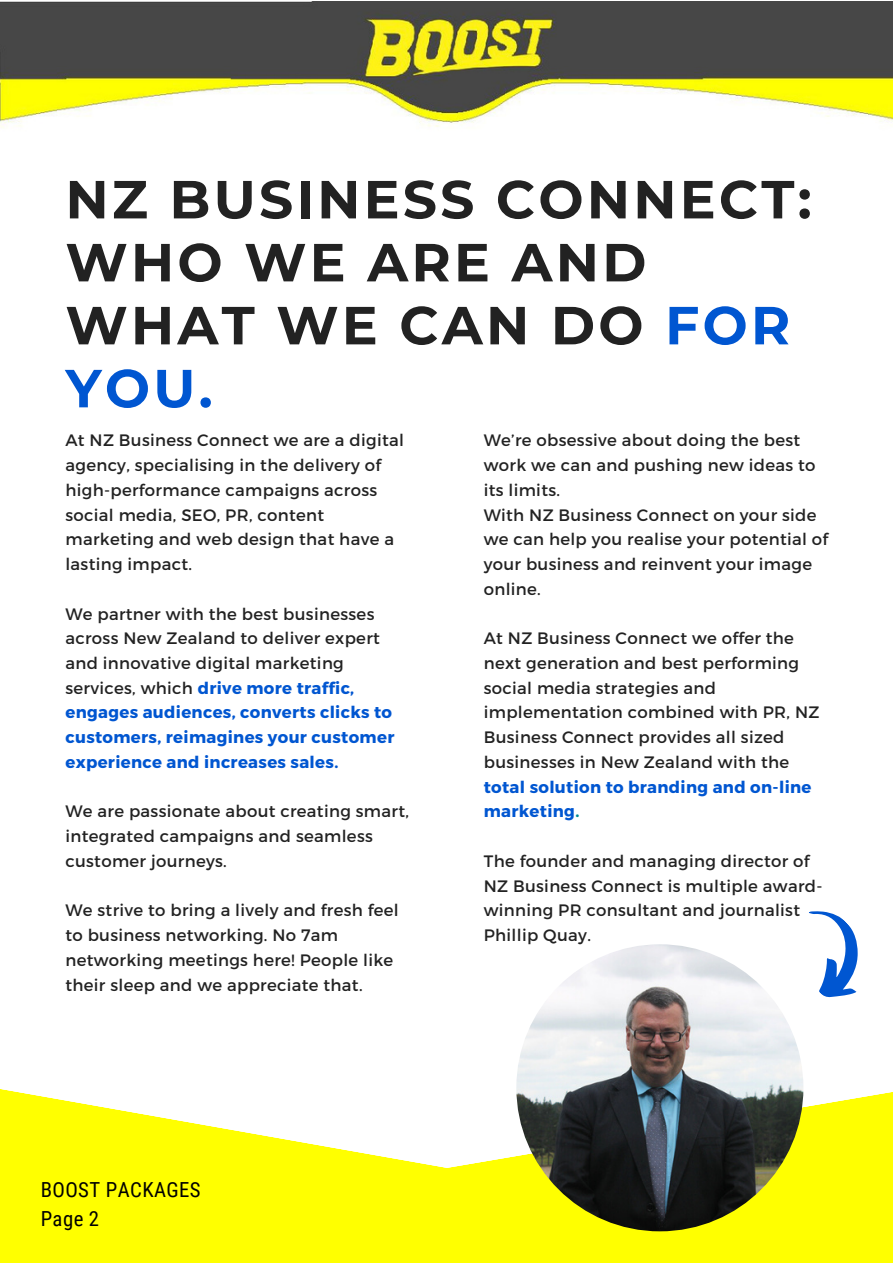
<style>
.page{position:relative;width:893px;height:1264px;background:#fff}
.page>*{position:absolute;margin:0;border:0;box-sizing:border-box;transform-origin:0 0}
.t1{font:700 53.55px/63px "Montserrat";letter-spacing:.06em;color:#222}
.t2{font:20.7px "Roboto Condensed";letter-spacing:.02em;color:#000}
.t3{font:16.5px/24.8px "Montserrat";letter-spacing:.02em;color:#222}
.t4{font:700 16.5px/24.8px "Montserrat";letter-spacing:.02em;color:#0056d1}
.s1{color:#0056d1}
.s2{font-weight:700;color:#0056d1}
.s3{font-weight:700;color:#008996}
.s4{font-weight:400;color:#222}
</style>
<div class="page">
<img style="left:0;top:2px;width:892px;height:1074px">
<svg style="left:774px;top:898px;width:111px;height:112px"></svg>
<svg style="left:0;top:1089px;width:246px;height:173px;background:#ffff20"></svg>
<svg style="left:246px;top:1091px;width:646px;height:171px;fill:#ff0"></svg>
<img style="left:516px;top:944px;width:287px;height:287px;border-radius:50%">
<p class="t1" style="left:65px;top:168px;width:747px">NZ BUSINESS CONNECT:<br>WHO WE ARE AND<br>WHAT WE CAN DO <span class="s1">FOR<br>YOU.</span></p>
<p class="t3" style="left:483px;top:427px;width:333px">We’re obsessive about doing the best work we can and pushing new ideas to its limits.</p>
<p class="t3" style="left:483px;top:501px;width:346px">With NZ Business Connect on your side we can help you realise your potential of your business and reinvent your image online.</p>
<p class="t3" style="left:483px;top:625px;width:337px">At NZ Business Connect we offer the next generation and best performing social media strategies and implementation combined with PR, NZ<br>Business Connect provides all sized businesses in New Zealand with the <span class="s2">total solution to branding and on-line marketing</span><span class="s3">.</span></p>
<p class="t3" style="left:483px;top:847px;width:340px">The founder and managing director of<br>NZ Business Connect is multiple award&shy;winning PR consultant and journalist<br>Phillip Quay.</p>
<p class="t3" style="left:65px;top:427px;width:340px">At NZ Business Connect we are a digital agency, specialising in the delivery of high-performance campaigns across social media, SEO, PR, content marketing and web design that have a lasting impact.</p>
<p class="t4" style="left:65px;top:600px;width:330px"><span class="s4">We partner with the best businesses across New Zealand to deliver expert and innovative digital marketing services, which</span> drive more traffic, engages audiences, converts clicks to customers, reimagines your customer experience and increases sales.</p>
<p class="t3" style="left:65px;top:798px;width:345px">We are passionate about creating smart, integrated campaigns and seamless customer journeys.</p>
<p class="t3" style="left:65px;top:897px;width:335px">We strive to bring a lively and fresh feel to business networking. No 7am networking meetings here! People like their sleep and we appreciate that.</p>
<p class="t2" style="left:41px;top:1178px;width:161px">BOOST PACKAGES</p>
<p class="t2" style="left:41px;top:1206px;width:60px">Page 2</p>
</div>
